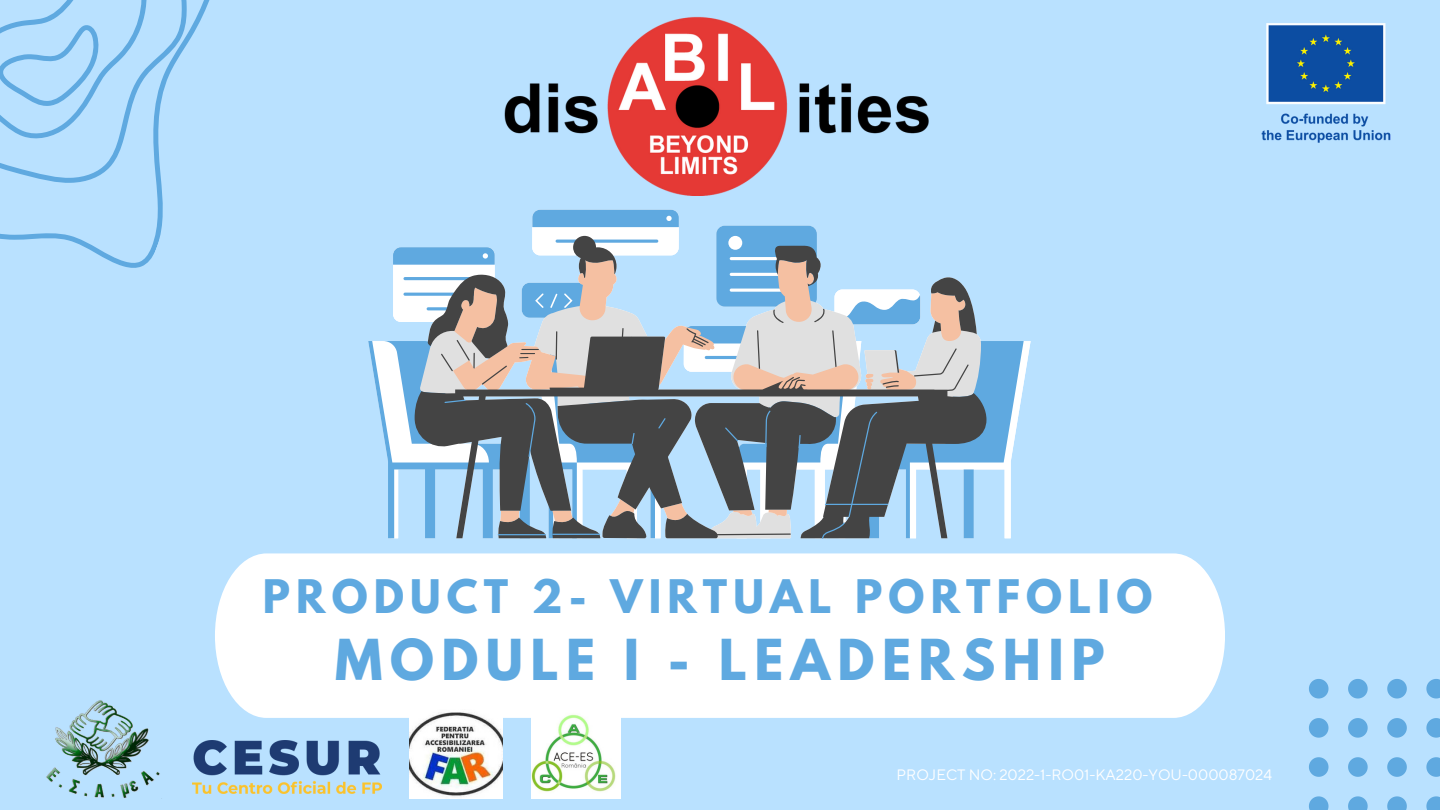
<style>
.page{position:relative;width:1440px;height:810px;background:#b9e1ff}
.page>*{position:absolute;margin:0;border:0;box-sizing:border-box;transform-origin:0 0}
.t1{font:700 50px "League Spartan";letter-spacing:.15em;color:#5fa9e0}
.t2{font:700 41px "League Spartan";letter-spacing:.15em;color:#5fa9e0}
.t3{font:15px "TT Norms Pro";color:#fff}
</style>
<div class="page">
<div style="left:215px;top:553px;width:1010px;height:165px;background:#fff"></div>
<svg style="left:368px;top:210px;width:656px;height:328px"></svg>
<svg style="left:453px;top:260px;width:513px;height:68px"></svg>
<svg style="left:573px;top:236px;width:44px;height:42px;background:#9c9592"></svg>
<svg style="left:929px;top:276px;width:48px;height:52px"></svg>
<svg style="left:774px;top:245px;width:51px;height:41px;background:#96908e"></svg>
<svg style="left:415px;top:328px;width:571px;height:210px"></svg>
<svg style="left:771px;top:310px;width:13px;height:13px"></svg>
<svg style="left:814px;top:309px;width:12px;height:13px"></svg>
<svg style="left:914px;top:348px;width:43px;height:29px"></svg>
<svg style="left:686px;top:328px;width:23px;height:19px"></svg>
<svg style="left:882px;top:380px;width:17px;height:8px"></svg>
<svg style="left:519px;top:349px;width:20px;height:9px"></svg>
<svg style="left:556px;top:331px;width:1px;height:29px"></svg>
<svg style="left:428px;top:274px;width:81px;height:111px;background:#b1a6a1"></svg>
<svg style="left:832px;top:330px;width:5px;height:37px"></svg>
<svg style="left:757px;top:330px;width:3px;height:39px"></svg>
<svg style="left:497px;top:396px;width:339px;height:4px"></svg>
<svg style="left:445px;top:400px;width:443px;height:139px;fill:#444"></svg>
<svg style="left:1309px;top:679px;width:19px;height:20px"></svg>
<svg style="left:1309px;top:718px;width:19px;height:20px"></svg>
<svg style="left:1309px;top:757px;width:19px;height:20px"></svg>
<svg style="left:1309px;top:796px;width:19px;height:14px"></svg>
<svg style="left:1348px;top:679px;width:20px;height:20px"></svg>
<svg style="left:1348px;top:718px;width:20px;height:20px"></svg>
<svg style="left:1348px;top:757px;width:20px;height:20px"></svg>
<svg style="left:1348px;top:796px;width:20px;height:14px"></svg>
<svg style="left:1387px;top:679px;width:20px;height:20px"></svg>
<svg style="left:1387px;top:718px;width:20px;height:20px"></svg>
<svg style="left:1387px;top:757px;width:20px;height:20px"></svg>
<svg style="left:1387px;top:796px;width:20px;height:14px"></svg>
<svg style="left:1426px;top:679px;width:14px;height:20px"></svg>
<svg style="left:1426px;top:718px;width:14px;height:20px"></svg>
<svg style="left:1426px;top:757px;width:14px;height:20px"></svg>
<svg style="left:1426px;top:796px;width:14px;height:14px"></svg>
<svg style="left:0;top:0;width:210px;height:268px"></svg>
<img style="left:1261px;top:23px;width:130px;height:120px">
<img style="left:46px;top:700px;width:116px;height:99px">
<img style="left:504px;top:16px;width:425px;height:180px">
<img style="left:192px;top:741px;width:189px;height:52px">
<img style="left:410px;top:710px;width:92px;height:89px">
<img style="left:531px;top:710px;width:89px;height:89px">
<p class="t2" style="left:263px;top:576px;width:891px">PRODUCT 2- VIRTUAL PORTFOLIO</p>
<p class="t1" style="left:335px;top:635px;width:771px">MODULE I - LEADERSHIP</p>
<p class="t3" style="left:897px;top:766px;width:377px">PROJECT NO: 2022-1-RO01-KA220-YOU-000087024</p>
</div>
